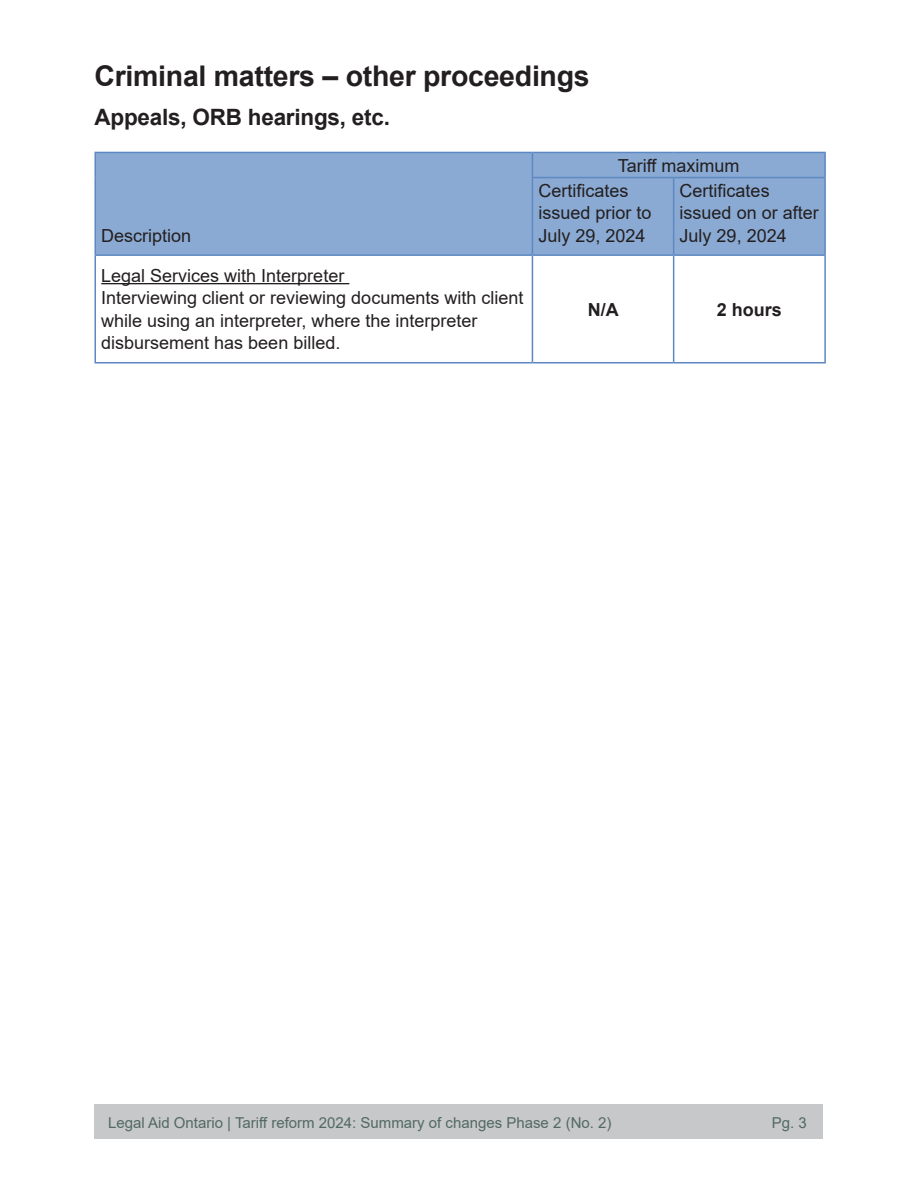
<style>
.page{position:relative;width:918px;height:1188px;background:#fff}
.page>*{position:absolute;margin:0;border:0;box-sizing:border-box;transform-origin:0 0}
.Heading_2{font:700 28.5px "Arial";letter-spacing:-.01em;color:#231f20}
.Heading_3{font:700 22.5px "Arial";letter-spacing:-.01em;color:#231f20}
.t1{font:18px/22.5px "Arial";color:#231f20}
.t2{font:700 18px "Arial";color:#231f20}
.t3{font:15px "Arial";color:#546964}
</style>
<div class="page">
<div style="left:94px;top:1104px;width:730px;height:34px;background:#c6c8c9"></div>
<div style="left:96px;top:153px;width:728px;height:101px;background:#8aaad3"></div>
<hr style="left:94px;top:152px;width:438px;height:1px;background:#5e88c1">
<hr style="left:94px;top:153px;width:2px;height:25px;background:#5e88c1">
<hr style="left:532px;top:152px;width:142px;height:1px;background:#5e88c1">
<svg style="left:532px;top:153px;width:1px;height:24px"></svg>
<hr style="left:674px;top:152px;width:152px;height:1px;background:#5e88c1">
<hr style="left:824px;top:153px;width:2px;height:24px;background:#5e88c1">
<hr style="left:94px;top:178px;width:2px;height:76px;background:#5e88c1">
<hr style="left:532px;top:177px;width:142px;height:1px;background:#5e88c1">
<hr style="left:532px;top:178px;width:1px;height:76px;background:#5e88c1">
<hr style="left:674px;top:177px;width:152px;height:1px;background:#5e88c1">
<hr style="left:673px;top:178px;width:1px;height:76px;background:#5e88c1">
<hr style="left:824px;top:178px;width:2px;height:76px;background:#5e88c1">
<hr style="left:94px;top:254px;width:438px;height:2px;background:#5e88c1">
<hr style="left:532px;top:254px;width:142px;height:2px;background:#5e88c1">
<hr style="left:674px;top:254px;width:152px;height:2px;background:#5e88c1">
<hr style="left:94px;top:256px;width:2px;height:106px;background:#5e88c1">
<hr style="left:532px;top:256px;width:1px;height:106px;background:#5e88c1">
<hr style="left:673px;top:256px;width:1px;height:106px;background:#5e88c1">
<hr style="left:824px;top:256px;width:2px;height:106px;background:#5e88c1">
<hr style="left:94px;top:362px;width:438px;height:2px;background:#5e88c1">
<hr style="left:532px;top:362px;width:142px;height:2px;background:#5e88c1">
<hr style="left:674px;top:362px;width:152px;height:2px;background:#5e88c1">
<hr style="left:101px;top:283px;width:248px;height:1px;background:#231f20">
<h2 class="Heading_2" style="left:94px;top:55px;width:497px">Criminal matters – other proceedings</h2>
<h3 class="Heading_3" style="left:94px;top:101px;width:297px">Appeals, ORB hearings, etc.</h3>
<p class="t1" style="left:101px;top:224px;width:92px">Description</p>
<p class="t1" style="left:618px;top:154px;width:123px">Tariff maximum</p>
<p class="t1" style="left:538px;top:179px;width:115px">Certificates issued prior to<br>July 29, 2024</p>
<p class="t1" style="left:680px;top:179px;width:141px">Certificates issued on or after<br>July 29, 2024</p>
<p class="t1" style="left:101px;top:264px;width:245px">Legal Services with Interpreter</p>
<p class="t1" style="left:101px;top:287px;width:424px">Interviewing client or reviewing documents with client while using an interpreter, where the interpreter disbursement has been billed.</p>
<p class="t2" style="left:588px;top:297px;width:32px">N/A</p>
<p class="t2" style="left:717px;top:297px;width:67px">2 hours</p>
<p class="t3" style="left:108px;top:1112px;width:505px">Legal Aid Ontario | Tariff reform 2024: Summary of changes Phase 2 (No. 2)</p>
<p class="t3" style="left:772px;top:1112px;width:37px">Pg. 3</p>
</div>
